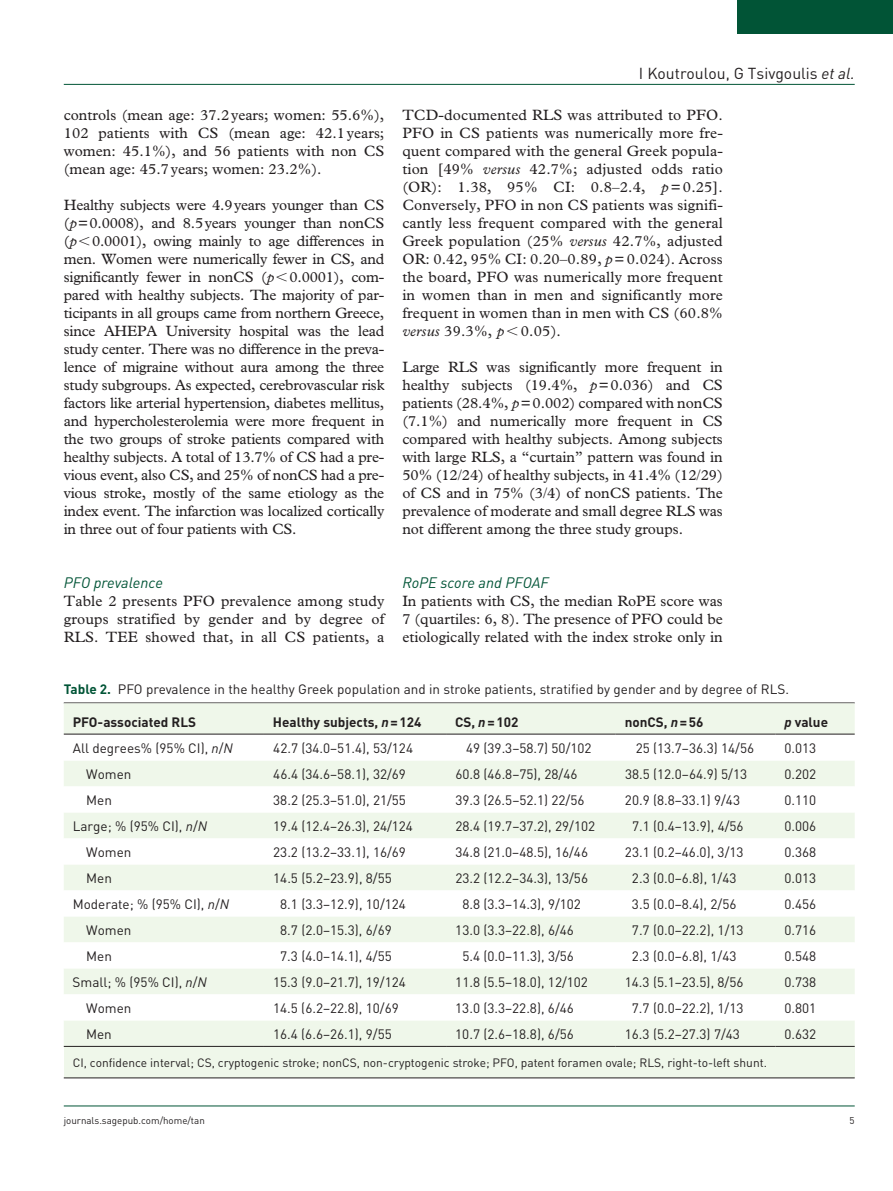
<style>
.page{position:relative;width:893px;height:1191px;background:#fff}
.page>*{position:absolute;margin:0;border:0;box-sizing:border-box;transform-origin:0 0}
.t1{font:15.75px "DIN";color:#231f20}
.t2{font:15px/18px "Plantin Std";color:#231f20;text-align:justify}
.t3{font:italic 15px "DIN";color:#015436}
.t4{font:13.5px "DIN";color:#231f20}
.t5{font:700 13.5px "DIN";color:#231f20}
.t6{font:12px "DIN";color:#231f20}
.t7{font:9.75px "DIN";color:#231f20}
.s1{font-style:italic}
.s2{font-weight:700;color:#015436}
</style>
<div class="page">
<hr style="left:64px;top:84px;width:791px;height:1px;background:#015436">
<hr style="left:64px;top:1105px;width:791px;height:1px;background:#015436">
<div style="left:738px;top:0;width:155px;height:34px;background:#015436"></div>
<div style="left:64px;top:1044px;width:791px;height:33px;background:#eff7ea"></div>
<hr style="left:64px;top:702px;width:791px;height:1px;background:#231f20">
<hr style="left:64px;top:1077px;width:791px;height:1px;background:#231f20">
<div style="left:64px;top:703px;width:791px;height:343px;background:#eff7ea"></div>
<svg style="left:64px;top:734px;width:791px;height:286px"></svg>
<hr style="left:64px;top:733px;width:200px;height:1px;background:#231f20">
<hr style="left:264px;top:733px;width:182px;height:1px;background:#231f20">
<hr style="left:446px;top:733px;width:170px;height:1px;background:#231f20">
<hr style="left:616px;top:733px;width:159px;height:1px;background:#231f20">
<hr style="left:775px;top:733px;width:80px;height:1px;background:#231f20">
<hr style="left:64px;top:1046px;width:200px;height:1px;background:#231f20">
<hr style="left:264px;top:1046px;width:182px;height:1px;background:#231f20">
<hr style="left:446px;top:1046px;width:170px;height:1px;background:#231f20">
<hr style="left:616px;top:1046px;width:159px;height:1px;background:#231f20">
<hr style="left:775px;top:1046px;width:80px;height:1px;background:#231f20">
<p class="t2" style="left:64px;top:106px;width:322px">controls (mean age: 37.2years; women: 55.6%), 102 patients with CS (mean age: 42.1years; women: 45.1%), and 56 patients with non CS (mean age: 45.7years; women: 23.2%).</p>
<p class="t2" style="left:64px;top:196px;width:322px">Healthy subjects were 4.9years younger than CS (<span class="s1">p</span>=0.0008), and 8.5years younger than nonCS (<span class="s1">p</span> 0.0001), owing mainly to age differences in men. Women were numerically fewer in CS, and significantly fewer in nonCS (<span class="s1">p</span> 0.0001), com&shy;pared with healthy subjects. The majority of par&shy;ticipants in all groups came from northern Greece, since AHEPA University hospital was the lead study center. There was no difference in the preva&shy;lence of migraine without aura among the three study subgroups. As expected, cerebrovascular risk factors like arterial hypertension, diabetes mellitus, and hypercholesterolemia were more frequent in the two groups of stroke patients compared with healthy subjects. A total of 13.7% of CS had a pre&shy;vious event, also CS, and 25% of nonCS had a pre&shy;vious stroke, mostly of the same etiology as the index event. The infarction was localized cortically in three out of four patients with CS.</p>
<p class="t1" style="left:639px;top:63px;width:217px">I Koutroulou, G Tsivgoulis <span class="s1">et al.</span></p>
<p class="t2" style="left:402px;top:106px;width:322px">TCD-documented RLS was attributed to PFO.<br>PFO in CS patients was numerically more fre&shy;quent compared with the general Greek popula&shy;tion [49% <span class="s1">versus</span> 42.7%; adjusted odds ratio (OR): 1.38, 95% CI: 0.8–2.4, <span class="s1">p</span>=0.25].<br>Conversely, PFO in non CS patients was signifi&shy;cantly less frequent compared with the general Greek population (25% <span class="s1">versus</span> 42.7%, adjusted OR: 0.42, 95% CI: 0.20–0.89, <span class="s1">p</span>=0.024). Across the board, PFO was numerically more frequent in women than in men and significantly more frequent in women than in men with CS (60.8% <span class="s1">versus</span> 39.3%, <span class="s1">p</span> 0.05).</p>
<p class="t2" style="left:402px;top:358px;width:322px">Large RLS was significantly more frequent in healthy subjects (19.4%, <span class="s1">p</span>=0.036) and CS patients (28.4%, <span class="s1">p</span>=0.002) compared with nonCS (7.1%) and numerically more frequent in CS compared with healthy subjects. Among subjects with large RLS, a “curtain” pattern was found in 50% (12/24) of healthy subjects, in 41.4% (12/29) of CS and in 75% (3/4) of nonCS patients. The prevalence of moderate and small degree RLS was not different among the three study groups.</p>
<p class="t3" style="left:64px;top:573px;width:101px">PFO prevalence</p>
<p class="t2" style="left:64px;top:592px;width:322px">Table 2 presents PFO prevalence among study groups stratified by gender and by degree of RLS. TEE showed that, in all CS patients, a</p>
<p class="t3" style="left:402px;top:573px;width:148px">RoPE score and PFOAF</p>
<p class="t2" style="left:402px;top:592px;width:322px">In patients with CS, the median RoPE score was 7 (quartiles: 6, 8). The presence of PFO could be etiologically related with the index stroke only in</p>
<p class="t4" style="left:64px;top:680px;width:727px"><span class="s2">Table 2.</span> PFO prevalence in the healthy Greek population and in stroke patients, stratified by gender and by degree of RLS.</p>
<p class="t5" style="left:73px;top:713px;width:125px">PFO-associated RLS</p>
<p class="t5" style="left:273px;top:713px;width:150px">Healthy subjects, <span class="s1">n</span>=124</p>
<p class="t5" style="left:455px;top:713px;width:65px">CS, <span class="s1">n</span>=102</p>
<p class="t5" style="left:625px;top:713px;width:80px">nonCS, <span class="s1">n</span>=56</p>
<p class="t5" style="left:784px;top:713px;width:45px"><span class="s1">p</span> value</p>
<p class="t4" style="left:73px;top:739px;width:162px">All degrees% (95% CI), <span class="s1">n</span>/<span class="s1">N</span></p>
<p class="t4" style="left:273px;top:739px;width:141px">42.7 (34.0–51.4), 53/124</p>
<p class="t4" style="left:466px;top:739px;width:127px">49 (39.3–58.7) 50/102</p>
<p class="t4" style="left:636px;top:739px;width:120px">25 (13.7–36.3) 14/56</p>
<p class="t4" style="left:784px;top:739px;width:33px">0.013</p>
<p class="t4" style="left:86px;top:765px;width:47px">Women</p>
<p class="t4" style="left:273px;top:765px;width:134px">46.4 (34.6–58.1), 32/69</p>
<p class="t4" style="left:455px;top:765px;width:124px">60.8 (46.8–75), 28/46</p>
<p class="t4" style="left:625px;top:765px;width:124px">38.5 (12.0–64.9) 5/13</p>
<p class="t4" style="left:784px;top:765px;width:33px">0.202</p>
<p class="t4" style="left:86px;top:791px;width:27px">Men</p>
<p class="t4" style="left:273px;top:791px;width:134px">38.2 (25.3–51.0), 21/55</p>
<p class="t4" style="left:455px;top:791px;width:131px">39.3 (26.5–52.1) 22/56</p>
<p class="t4" style="left:625px;top:791px;width:117px">20.9 (8.8–33.1) 9/43</p>
<p class="t4" style="left:784px;top:791px;width:33px">0.110</p>
<p class="t4" style="left:73px;top:817px;width:136px">Large; % (95% CI), <span class="s1">n</span>/<span class="s1">N</span></p>
<p class="t4" style="left:273px;top:817px;width:141px">19.4 (12.4–26.3), 24/124</p>
<p class="t4" style="left:455px;top:817px;width:141px">28.4 (19.7–37.2), 29/102</p>
<p class="t4" style="left:632px;top:817px;width:113px">7.1 (0.4–13.9), 4/56</p>
<p class="t4" style="left:784px;top:817px;width:33px">0.006</p>
<p class="t4" style="left:86px;top:843px;width:47px">Women</p>
<p class="t4" style="left:273px;top:843px;width:134px">23.2 (13.2–33.1), 16/69</p>
<p class="t4" style="left:455px;top:843px;width:134px">34.8 (21.0–48.5), 16/46</p>
<p class="t4" style="left:625px;top:843px;width:120px">23.1 (0.2–46.0), 3/13</p>
<p class="t4" style="left:784px;top:843px;width:33px">0.368</p>
<p class="t4" style="left:86px;top:869px;width:27px">Men</p>
<p class="t4" style="left:273px;top:869px;width:120px">14.5 (5.2–23.9), 8/55</p>
<p class="t4" style="left:455px;top:869px;width:134px">23.2 (12.2–34.3), 13/56</p>
<p class="t4" style="left:632px;top:869px;width:106px">2.3 (0.0–6.8), 1/43</p>
<p class="t4" style="left:784px;top:869px;width:33px">0.013</p>
<p class="t4" style="left:73px;top:895px;width:158px">Moderate; % (95% CI), <span class="s1">n</span>/<span class="s1">N</span></p>
<p class="t4" style="left:280px;top:895px;width:127px">8.1 (3.3–12.9), 10/124</p>
<p class="t4" style="left:462px;top:895px;width:120px">8.8 (3.3–14.3), 9/102</p>
<p class="t4" style="left:632px;top:895px;width:106px">3.5 (0.0–8.4), 2/56</p>
<p class="t4" style="left:784px;top:895px;width:33px">0.456</p>
<p class="t4" style="left:86px;top:921px;width:47px">Women</p>
<p class="t4" style="left:280px;top:921px;width:113px">8.7 (2.0–15.3), 6/69</p>
<p class="t4" style="left:455px;top:921px;width:120px">13.0 (3.3–22.8), 6/46</p>
<p class="t4" style="left:632px;top:921px;width:113px">7.7 (0.0–22.2), 1/13</p>
<p class="t4" style="left:784px;top:921px;width:33px">0.716</p>
<p class="t4" style="left:86px;top:947px;width:27px">Men</p>
<p class="t4" style="left:280px;top:947px;width:113px">7.3 (4.0–14.1), 4/55</p>
<p class="t4" style="left:462px;top:947px;width:113px">5.4 (0.0–11.3), 3/56</p>
<p class="t4" style="left:632px;top:947px;width:106px">2.3 (0.0–6.8), 1/43</p>
<p class="t4" style="left:784px;top:947px;width:33px">0.548</p>
<p class="t4" style="left:73px;top:973px;width:136px">Small; % (95% CI), <span class="s1">n</span>/<span class="s1">N</span></p>
<p class="t4" style="left:273px;top:973px;width:134px">15.3 (9.0–21.7), 19/124</p>
<p class="t4" style="left:455px;top:973px;width:134px">11.8 (5.5–18.0), 12/102</p>
<p class="t4" style="left:625px;top:973px;width:120px">14.3 (5.1–23.5), 8/56</p>
<p class="t4" style="left:784px;top:973px;width:33px">0.738</p>
<p class="t4" style="left:86px;top:999px;width:47px">Women</p>
<p class="t4" style="left:273px;top:999px;width:127px">14.5 (6.2–22.8), 10/69</p>
<p class="t4" style="left:455px;top:999px;width:120px">13.0 (3.3–22.8), 6/46</p>
<p class="t4" style="left:632px;top:999px;width:113px">7.7 (0.0–22.2), 1/13</p>
<p class="t4" style="left:784px;top:999px;width:33px">0.801</p>
<p class="t4" style="left:86px;top:1025px;width:27px">Men</p>
<p class="t4" style="left:273px;top:1025px;width:120px">16.4 (6.6–26.1), 9/55</p>
<p class="t4" style="left:455px;top:1025px;width:120px">10.7 (2.6–18.8), 6/56</p>
<p class="t4" style="left:625px;top:1025px;width:117px">16.3 (5.2–27.3) 7/43</p>
<p class="t4" style="left:784px;top:1025px;width:33px">0.632</p>
<p class="t6" style="left:73px;top:1055px;width:696px">CI, confidence interval; CS, cryptogenic stroke; nonCS, non-cryptogenic stroke; PFO, patent foramen ovale; RLS, right-to-left shunt.</p>
<p class="t7" style="left:64px;top:1114px;width:143px">journals.sagepub.com/home/tan</p>
<p class="t7" style="left:850px;top:1114px;width:7px">5</p>
</div>
